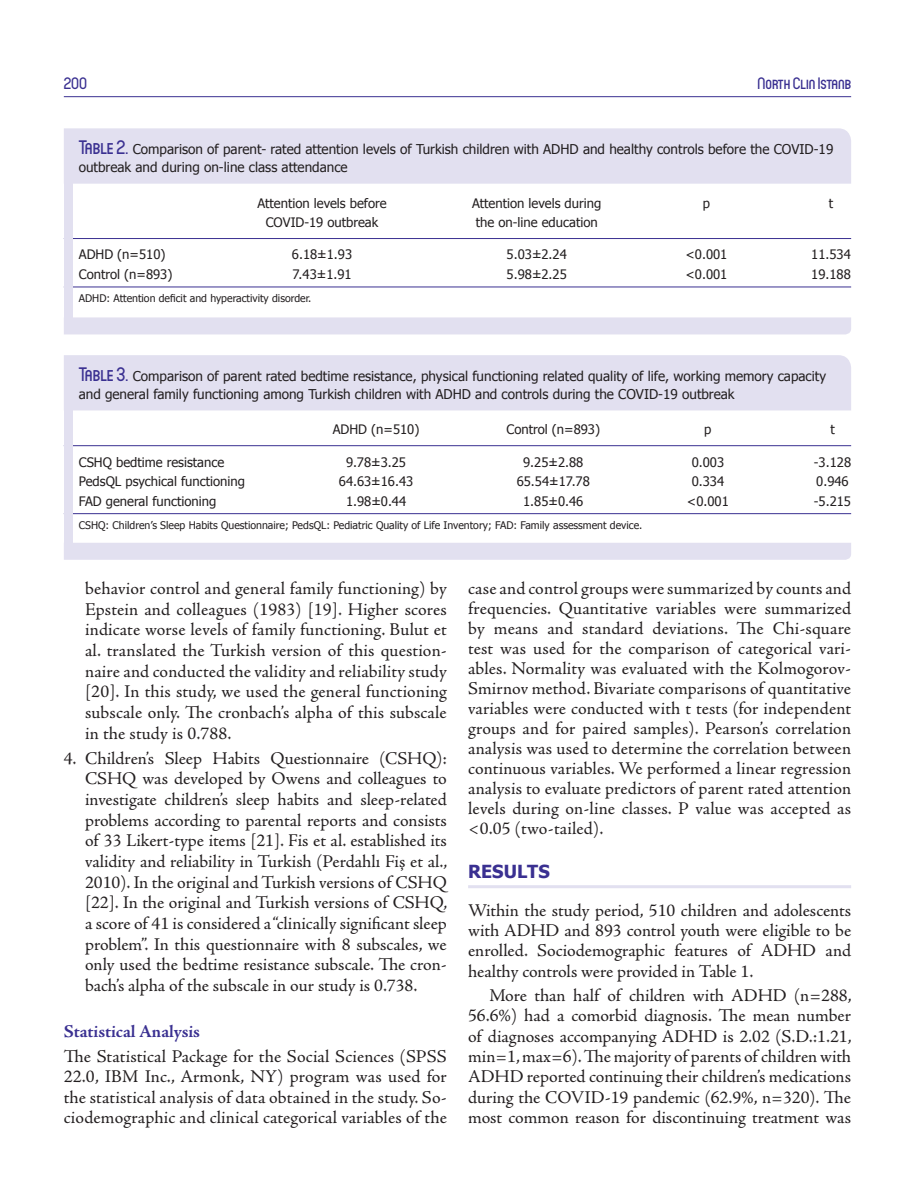
<style>
.page{position:relative;width:915px;height:1191px;background:#fff}
.page>*{position:absolute;margin:0;border:0;box-sizing:border-box;transform-origin:0 0}
._01__Yazı_Metni_NCI{font:18px/20.7px "Adobe Jenson Pro";color:#231f20;text-align:justify}
.Ikinci_Arabaslik{font:700 18px "Adobe Jenson Pro";letter-spacing:-.005em;color:#3a3091}
._06__Yazı_Konu_Basli{font:700 18px "Tahoma";color:#3a3091}
.t1{font:500 16.5px "Circula";color:#3a3091}
._07__Tablo_Baslik_NC{font:13.5px/18px "Tahoma";color:#231f20}
.t2{font:13.05px "Tahoma";color:#231f20}
.t3{font:10.5px "Tahoma";color:#231f20}
.s1{font-family:"Circula";font-weight:500;font-size:19.5px;color:#3a3091}
</style>
<div class="page">
<hr style="left:64px;top:96px;width:786px;height:1px;background:#3a3091">
<hr style="left:468px;top:885px;width:382px;height:3px;background:#e2e0f0">
<div style="left:64px;top:317px;width:786px;height:17px;background:#e2e0f0"></div>
<div style="left:64px;top:128px;width:786px;height:56px;background:#e2e0f0"></div>
<hr style="left:64px;top:286px;width:786px;height:1px;background:#3a3091">
<hr style="left:64px;top:238px;width:786px;height:1px;background:#3a3091">
<div style="left:64px;top:177px;width:8px;height:149px;background:#e2e0f0"></div>
<div style="left:64px;top:543px;width:786px;height:17px;background:#e2e0f0"></div>
<div style="left:64px;top:355px;width:786px;height:55px;background:#e2e0f0"></div>
<hr style="left:64px;top:513px;width:786px;height:1px;background:#3a3091">
<hr style="left:64px;top:445px;width:786px;height:1px;background:#3a3091">
<div style="left:64px;top:404px;width:8px;height:147px;background:#e2e0f0"></div>
<p class="t1" style="left:64px;top:73px;width:25px">200</p>
<p class="t1" style="left:757px;top:73px;width:95px">North Clin Istanb</p>
<p class="_07__Tablo_Baslik_NC" style="left:79px;top:140px;width:755px"><span class="s1">Table 2.</span> Comparison of parent- rated attention levels of Turkish children with ADHD and healthy controls before the COVID-19 outbreak and during on-line class attendance</p>
<p class="t2" style="left:257px;top:194px;width:130px">Attention levels before</p>
<p class="t2" style="left:472px;top:194px;width:130px">Attention levels during</p>
<p class="t2" style="left:702px;top:194px;width:9px">p</p>
<p class="t2" style="left:828px;top:194px;width:6px">t</p>
<p class="t2" style="left:266px;top:214px;width:114px">COVID-19 outbreak</p>
<p class="t2" style="left:475px;top:214px;width:123px">the on-line education</p>
<p class="t2" style="left:79px;top:246px;width:88px">ADHD (n=510)</p>
<p class="t2" style="left:292px;top:246px;width:62px">6.18±1.93</p>
<p class="t2" style="left:506px;top:246px;width:62px">5.03±2.24</p>
<p class="t2" style="left:685px;top:246px;width:43px">&lt;0.001</p>
<p class="t2" style="left:810px;top:246px;width:41px">11.534</p>
<p class="t2" style="left:79px;top:265px;width:95px">Control (n=893)</p>
<p class="t2" style="left:292px;top:265px;width:61px">7.43±1.91</p>
<p class="t2" style="left:506px;top:265px;width:62px">5.98±2.25</p>
<p class="t2" style="left:685px;top:265px;width:43px">&lt;0.001</p>
<p class="t2" style="left:810px;top:265px;width:41px">19.188</p>
<p class="t3" style="left:79px;top:291px;width:234px">ADHD: Attention deficit and hyperactivity disorder.</p>
<p class="_07__Tablo_Baslik_NC" style="left:79px;top:366px;width:748px"><span class="s1">Table 3.</span> Comparison of parent rated bedtime resistance, physical functioning related quality of life, working memory capacity and general family functioning among Turkish children with ADHD and controls during the COVID-19 outbreak</p>
<p class="t2" style="left:332px;top:421px;width:88px">ADHD (n=510)</p>
<p class="t2" style="left:506px;top:421px;width:95px">Control (n=893)</p>
<p class="t2" style="left:704px;top:421px;width:9px">p</p>
<p class="t2" style="left:830px;top:421px;width:6px">t</p>
<p class="t2" style="left:79px;top:453px;width:147px">CSHQ bedtime resistance</p>
<p class="t2" style="left:346px;top:453px;width:61px">9.78±3.25</p>
<p class="t2" style="left:523px;top:453px;width:62px">9.25±2.88</p>
<p class="t2" style="left:691px;top:453px;width:34px">0.003</p>
<p class="t2" style="left:813px;top:453px;width:39px">-3.128</p>
<p class="t2" style="left:79px;top:473px;width:168px">PedsQL psychical functioning</p>
<p class="t2" style="left:339px;top:473px;width:76px">64.63±16.43</p>
<p class="t2" style="left:516px;top:473px;width:75px">65.54±17.78</p>
<p class="t2" style="left:691px;top:473px;width:34px">0.334</p>
<p class="t2" style="left:816px;top:473px;width:34px">0.946</p>
<p class="t2" style="left:79px;top:492px;width:139px">FAD general functioning</p>
<p class="t2" style="left:346px;top:492px;width:62px">1.98±0.44</p>
<p class="t2" style="left:523px;top:492px;width:62px">1.85±0.46</p>
<p class="t2" style="left:686px;top:492px;width:43px">&lt;0.001</p>
<p class="t2" style="left:813px;top:492px;width:39px">-5.215</p>
<p class="t3" style="left:79px;top:518px;width:565px">CSHQ: Children’s Sleep Habits Questionnaire; PedsQL: Pediatric Quality of Life Inventory; FAD: Family assessment device.</p>
<p class="_01__Yazı_Metni_NCI" style="left:85px;top:578px;width:363px">behavior control and general family functioning) by Epstein and colleagues (1983) [19]. Higher scores indicate worse levels of family functioning. Bulut et al. translated the Turkish version of this question&shy;naire and conducted the validity and reliability study [20]. In this study, we used the general functioning subscale only. The cronbach’s alpha of this subscale in the study is 0.788.</p>
<p class="_01__Yazı_Metni_NCI" style="left:85px;top:748px;width:363px;text-indent:-21px">4. Children’s Sleep Habits Questionnaire (CSHQ):<br>CSHQ was developed by Owens and colleagues to investigate children’s sleep habits and sleep-related problems according to parental reports and consists of 33 Likert-type items [21]. Fis et al. established its validity and reliability in Turkish (Perdahlı Fiş et al., 2010). In the original and Turkish versions of CSHQ [22]. In the original and Turkish versions of CSHQ, a score of 41 is considered a “clinically significant sleep problem”. In this questionnaire with 8 subscales, we only used the bedtime resistance subscale. The cron&shy;bach’s alpha of the subscale in our study is 0.738.</p>
<p class="Ikinci_Arabaslik" style="left:64px;top:1021px;width:138px">Statistical Analysis</p>
<p class="_01__Yazı_Metni_NCI" style="left:64px;top:1046px;width:384px">The Statistical Package for the Social Sciences (SPSS 22.0, IBM Inc., Armonk, NY) program was used for the statistical analysis of data obtained in the study. So&shy;ciodemographic and clinical categorical variables of the</p>
<p class="_01__Yazı_Metni_NCI" style="left:468px;top:579px;width:384px;line-height:20px">case and control groups were summarized by counts and frequencies. Quantitative variables were summarized by means and standard deviations. The Chi-square test was used for the comparison of categorical vari&shy;ables. Normality was evaluated with the Kolmogorov-Smirnov method. Bivariate comparisons of quantitative variables were conducted with t tests (for independent groups and for paired samples). Pearson’s correlation analysis was used to determine the correlation between continuous variables. We performed a linear regression analysis to evaluate predictors of parent rated attention levels during on-line classes. P value was accepted as &lt;0.05 (two-tailed).</p>
<p class="_06__Yazı_Konu_Basli" style="left:468px;top:859px;width:83px">RESULTS</p>
<p class="_01__Yazı_Metni_NCI" style="left:468px;top:900px;width:384px;line-height:20.2px">Within the study period, 510 children and adolescents with ADHD and 893 control youth were eligible to be enrolled. Sociodemographic features of ADHD and healthy controls were provided in Table 1.</p>
<p class="_01__Yazı_Metni_NCI" style="left:468px;top:985px;width:385px;line-height:20.2px;text-indent:21px">More than half of children with ADHD (n=288, 56.6%) had a comorbid diagnosis. The mean number of diagnoses accompanying ADHD is 2.02 (S.D.:1.21, min=1, max=6). The majority of parents of children with ADHD reported continuing their children’s medications during the COVID-19 pandemic (62.9%, n=320). The most common reason for discontinuing treatment was</p>
</div>
